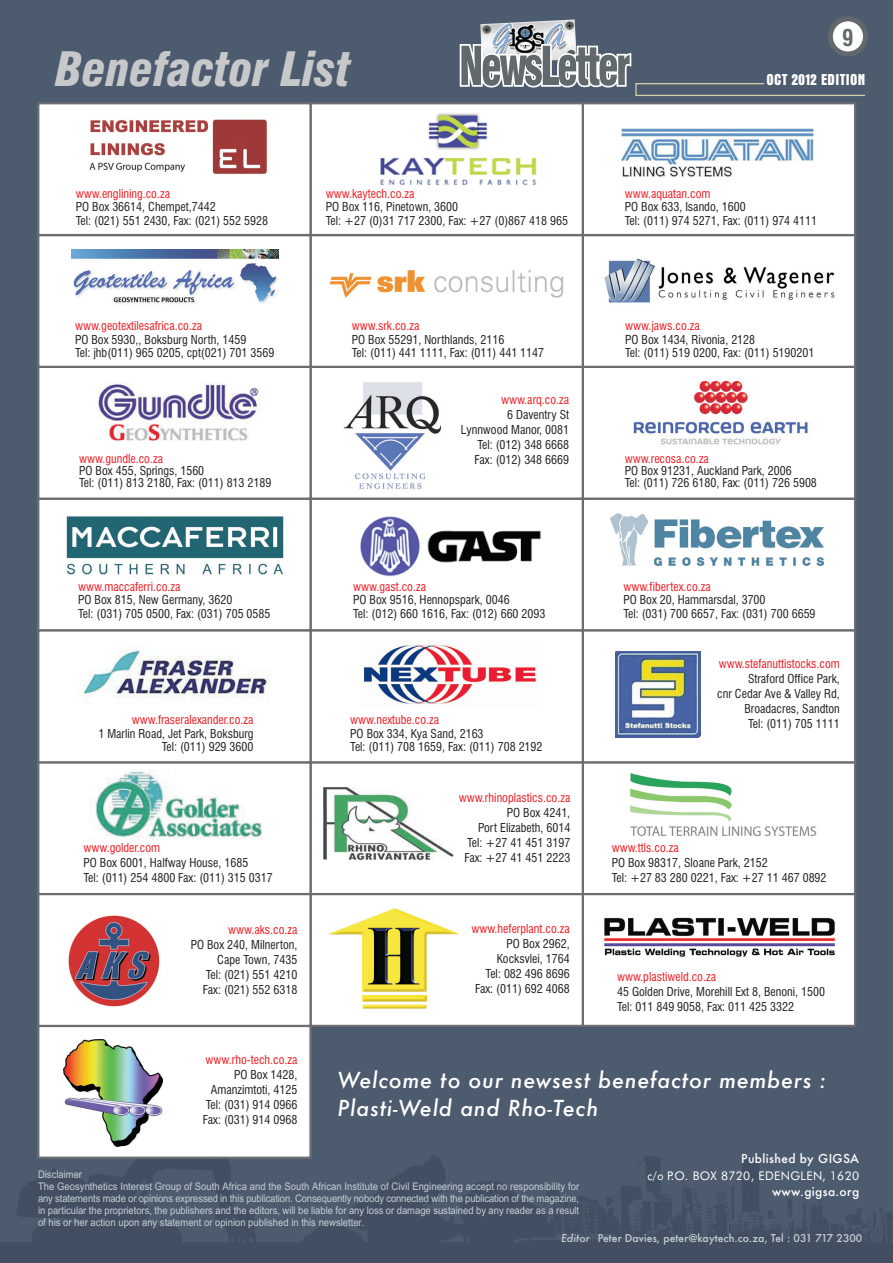
<style>
.page{position:relative;width:893px;height:1263px;background:#fff}
.page>*{position:absolute;margin:0;border:0;box-sizing:border-box;transform-origin:0 0}
.t1{font:italic 900 condensed 46.2px "Swiss 721 BT";color:#c7c8ca}
.t2{font:700 condensed 22.8px "Swiss 721 BT";color:#61696d}
.t3{font:italic 500 21.45px/28.2px "Futura";letter-spacing:.035em;color:#fff}
.t4{font:700 condensed 16.05px "Aurora BT";letter-spacing:.02em;color:#fff}
.t5{font:condensed 12px/15px "Swiss 721 BT";color:#231f20}
.t6{font:condensed 12px "Swiss 721 BT";color:#ee1d23}
.t7{font:500 12px "Futura";letter-spacing:.03em;color:#fff}
.t8{font:12px "Futura BT";letter-spacing:.03em;color:#fff;scale:.88 1}
.t9{font:10.5px/12px "Arial";letter-spacing:-.005em;color:#c5cfd3;scale:.9 1}
.t10{font:500 10.5px "Futura";color:#c5cfd3}
.s1{font-style:italic}
</style>
<div class="page">
<div style="left:0;top:0;width:892px;height:1263px;background:linear-gradient(to right,#4a586b,#4c596d)"></div>
<div style="left:827px;top:16px;width:41px;height:41px;background:#fff;border:5px solid #61696d;border-radius:50%"></div>
<img style="left:480px;top:19px;width:96px;height:25px">
<svg style="left:459px;top:44px;width:407px;height:52px;background:#697380"></svg>
<div style="left:581px;top:498px;width:275px;height:134px;background:#fff;border:2px solid #6c6d70"></div>
<div style="left:581px;top:366px;width:275px;height:134px;background:#fff;border:2px solid #6c6d70"></div>
<div style="left:581px;top:234px;width:275px;height:134px;background:#fff;border:2px solid #6c6d70"></div>
<div style="left:581px;top:102px;width:275px;height:134px;background:#fff;border:2px solid #6c6d70"></div>
<div style="left:581px;top:761px;width:275px;height:134px;background:#fff;border:2px solid #6c6d70"></div>
<div style="left:581px;top:893px;width:275px;height:134px;background:#fff;border:2px solid #6c6d70"></div>
<div style="left:581px;top:629px;width:275px;height:134px;background:#fff;border:2px solid #6c6d70"></div>
<div style="left:309px;top:498px;width:275px;height:134px;background:#fff;border:2px solid #6c6d70"></div>
<div style="left:309px;top:366px;width:275px;height:134px;background:#fff;border:2px solid #6c6d70"></div>
<div style="left:309px;top:234px;width:275px;height:134px;background:#fff;border:2px solid #6c6d70"></div>
<div style="left:309px;top:102px;width:275px;height:134px;background:#fff;border:2px solid #6c6d70"></div>
<div style="left:309px;top:761px;width:275px;height:134px;background:#fff;border:2px solid #6c6d70"></div>
<div style="left:309px;top:893px;width:275px;height:134px;background:#fff;border:2px solid #6c6d70"></div>
<div style="left:309px;top:629px;width:275px;height:134px;background:#fff;border:2px solid #6c6d70"></div>
<div style="left:37px;top:498px;width:275px;height:134px;background:#fff;border:2px solid #6c6d70"></div>
<div style="left:37px;top:366px;width:275px;height:134px;background:#fff;border:2px solid #6c6d70"></div>
<div style="left:37px;top:234px;width:275px;height:134px;background:#fff;border:2px solid #6c6d70"></div>
<div style="left:37px;top:102px;width:275px;height:134px;background:#fff;border:2px solid #6c6d70"></div>
<div style="left:37px;top:1025px;width:275px;height:134px;background:#fff;border:2px solid #6c6d70"></div>
<div style="left:37px;top:761px;width:275px;height:134px;background:#fff;border:2px solid #6c6d70"></div>
<div style="left:37px;top:893px;width:275px;height:134px;background:#fff;border:2px solid #6c6d70"></div>
<img style="left:380px;top:113px;width:157px;height:72px">
<img style="left:89px;top:119px;width:178px;height:55px">
<img style="left:66px;top:516px;width:218px;height:59px">
<img style="left:360px;top:516px;width:181px;height:61px">
<img style="left:98px;top:383px;width:163px;height:58px">
<img style="left:622px;top:128px;width:191px;height:48px">
<img style="left:343px;top:382px;width:99px;height:107px">
<img style="left:610px;top:513px;width:213px;height:53px">
<img style="left:633px;top:380px;width:175px;height:65px">
<img style="left:91px;top:770px;width:172px;height:70px">
<img style="left:323px;top:788px;width:131px;height:72px">
<img style="left:615px;top:652px;width:85px;height:85px">
<img style="left:630px;top:773px;width:187px;height:64px">
<img style="left:329px;top:270px;width:235px;height:28px">
<img style="left:604px;top:258px;width:231px;height:45px">
<img style="left:363px;top:645px;width:173px;height:59px">
<img style="left:68px;top:915px;width:92px;height:92px">
<img style="left:328px;top:909px;width:130px;height:99px">
<img style="left:71px;top:250px;width:207px;height:54px">
<div style="left:37px;top:629px;width:275px;height:134px;background:#fff;border:2px solid #6c6d70"></div>
<img style="left:84px;top:650px;width:185px;height:48px">
<img style="left:603px;top:917px;width:232px;height:40px">
<img style="left:63px;top:1039px;width:99px;height:107px">
<h1 class="t1" style="left:55px;top:50px;width:297px">Benefactor List</h1>
<p class="t6" style="left:76px;top:188px;width:96px">www.englining.co.za</p>
<p class="t5" style="left:76px;top:201px;width:194px;line-height:13.5px">PO Box 36614, Chempet,7442<br>Tel: (021) 551 2430, Fax: (021) 552 5928</p>
<p class="t6" style="left:326px;top:188px;width:90px">www.kaytech.co.za</p>
<p class="t5" style="left:326px;top:201px;width:244px;line-height:13.5px">PO Box 116, Pinetown, 3600<br>Tel: +27 (0)31 717 2300, Fax: +27 (0)867 418 965</p>
<p class="t6" style="left:75px;top:321px;width:128px">www.geotextilesafrica.co.za</p>
<p class="t5" style="left:75px;top:333px;width:201px;line-height:13.5px">PO Box 5930,, Boksburg North, 1459<br>Tel: jhb(011) 965 0205, cpt(021) 701 3569</p>
<p class="t6" style="left:352px;top:321px;width:69px">www.srk.co.za</p>
<p class="t5" style="left:352px;top:333px;width:194px;line-height:13.5px">PO Box 55291, Northlands, 2116<br>Tel: (011) 441 1111, Fax: (011) 441 1147</p>
<p class="t6" style="left:79px;top:454px;width:85px">www.gundle.co.za</p>
<p class="t5" style="left:79px;top:466px;width:194px;line-height:12px">PO Box 455, Springs, 1560<br>Tel: (011) 813 2180, Fax: (011) 813 2189</p>
<p class="t6" style="left:501px;top:394px;width:70px">www.arq.co.za</p>
<p class="t5" style="left:461px;top:408px;width:110px;text-align:right">6 Daventry St<br>Lynnwood Manor, 0081<br>Tel: (012) 348 6668<br>Fax: (012) 348 6669</p>
<p class="t6" style="left:78px;top:581px;width:104px">www.maccaferri.co.za</p>
<p class="t5" style="left:78px;top:594px;width:194px;line-height:13.5px">PO Box 815, New Germany, 3620<br>Tel: (031) 705 0500, Fax: (031) 705 0585</p>
<p class="t6" style="left:353px;top:581px;width:74px">www.gast.co.za</p>
<p class="t5" style="left:353px;top:594px;width:194px;line-height:13.5px">PO Box 9516, Hennopspark, 0046<br>Tel: (012) 660 1616, Fax: (012) 660 2093</p>
<p class="t6" style="left:132px;top:715px;width:123px">www.fraseralexander.co.za</p>
<p class="t5" style="left:98px;top:727px;width:157px;line-height:13.5px;text-align:right">1 Marlin Road, Jet Park, Boksburg<br>Tel: (011) 929 3600</p>
<p class="t6" style="left:83px;top:843px;width:78px">www.golder.com</p>
<p class="t5" style="left:83px;top:856px;width:191px">PO Box 6001, Halfway House, 1685<br>Tel: (011) 254 4800 Fax: (011) 315 0317</p>
<p class="t6" style="left:228px;top:925px;width:71px">www.aks.co.za</p>
<p class="t5" style="left:191px;top:938px;width:108px;text-align:right">PO Box 240, Milnerton,<br>Cape Town, 7435<br>Tel: (021) 551 4210<br>Fax: (021) 552 6318</p>
<p class="t6" style="left:350px;top:715px;width:90px">www.nextube.co.za</p>
<p class="t5" style="left:350px;top:727px;width:194px;line-height:13.5px">PO Box 334, Kya Sand, 2163<br>Tel: (011) 708 1659, Fax: (011) 708 2192</p>
<p class="t6" style="left:458px;top:792px;width:113px">www.rhinoplastics.co.za</p>
<p class="t5" style="left:464px;top:806px;width:107px;text-align:right">PO Box 4241,<br>Port Elizabeth, 6014<br>Tel: +27 41 451 3197<br>Fax: +27 41 451 2223</p>
<p class="t6" style="left:471px;top:924px;width:100px">www.heferplant.co.za</p>
<p class="t5" style="left:475px;top:937px;width:96px;text-align:right">PO Box 2962,<br>Kocksvlei, 1764<br>Tel: 082 496 8696<br>Fax: (011) 692 4068</p>
<h2 class="t2" style="left:842px;top:28px;width:13px">9</h2>
<h3 class="t4" style="left:766px;top:73px;width:100px">OCT 2012 EDITION</h3>
<p class="t6" style="left:625px;top:188px;width:87px">www.aquatan.com</p>
<p class="t5" style="left:625px;top:201px;width:194px;line-height:13.5px">PO Box 633, Isando, 1600<br>Tel: (011) 974 5271, Fax: (011) 974 4111</p>
<p class="t6" style="left:625px;top:321px;width:76px">www.jaws.co.za</p>
<p class="t5" style="left:625px;top:333px;width:191px;line-height:13.5px">PO Box 1434, Rivonia, 2128<br>Tel: (011) 519 0200, Fax: (011) 5190201</p>
<p class="t6" style="left:624px;top:454px;width:86px">www.recosa.co.za</p>
<p class="t5" style="left:624px;top:466px;width:194px;line-height:12px">PO Box 91231, Auckland Park, 2006<br>Tel: (011) 726 6180, Fax: (011) 726 5908</p>
<p class="t6" style="left:623px;top:581px;width:89px">www.fibertex.co.za</p>
<p class="t5" style="left:623px;top:594px;width:194px;line-height:13.5px">PO Box 20, Hammarsdal, 3700<br>Tel: (031) 700 6657, Fax: (031) 700 6659</p>
<p class="t6" style="left:718px;top:659px;width:123px">www.stefanuttistocks.com</p>
<p class="t5" style="left:717px;top:672px;width:124px;text-align:right">Straford Office Park,<br>cnr Cedar Ave &amp; Valley Rd,<br>Broadacres, Sandton<br>Tel: (011) 705 1111</p>
<p class="t6" style="left:611px;top:843px;width:69px">www.ttls.co.za</p>
<p class="t5" style="left:611px;top:856px;width:216px">PO Box 98317, Sloane Park, 2152<br>Tel: +27 83 280 0221, Fax: +27 11 467 0892</p>
<p class="t6" style="left:617px;top:972px;width:100px">www.plastiweld.co.za</p>
<p class="t5" style="left:617px;top:985px;width:209px">45 Golden Drive, Morehill Ext 8, Benoni, 1500<br>Tel: 011 849 9058, Fax: 011 425 3322</p>
<p class="t6" style="left:205px;top:1055px;width:94px">www.rho-tech.co.za</p>
<p class="t5" style="left:203px;top:1068px;width:96px;text-align:right">PO Box 1428,<br>Amanzimtoti, 4125<br>Tel: (031) 914 0966<br>Fax: (031) 914 0968</p>
<h3 class="t3" style="left:337px;top:1068px;width:490px">Welcome to our newsest benefactor members :<br>Plasti-Weld and Rho-Tech</h3>
<p class="t7" style="left:741px;top:1153px;width:119px">Published by GIGSA</p>
<p class="t8" style="left:647px;top:1170px;width:242px">c/o P.O. BOX 8720, EDENGLEN, 1620</p>
<p class="t7" style="left:772px;top:1186px;width:89px">www.gigsa.org</p>
<p class="t9" style="left:38px;top:1169px;width:603px">Disclaimer<br>The Geosynthetics Interest Group of South Africa and the South African Institute of Civil Engineering accept no responsibility for any statements made or opinions expressed in this publication. Consequently nobody connected with the publication of the magazine, in particular the proprietors, the publishers and the editors, will be liable for any loss or damage sustained by any reader as a result of his or her action upon any statement or opinion published in this newsletter.</p>
<p class="t10" style="left:561px;top:1233px;width:303px"><span class="s1">Editor</span> Peter Davies, peter@kaytech.co.za, Tel : 031 717 2300</p>
</div>
